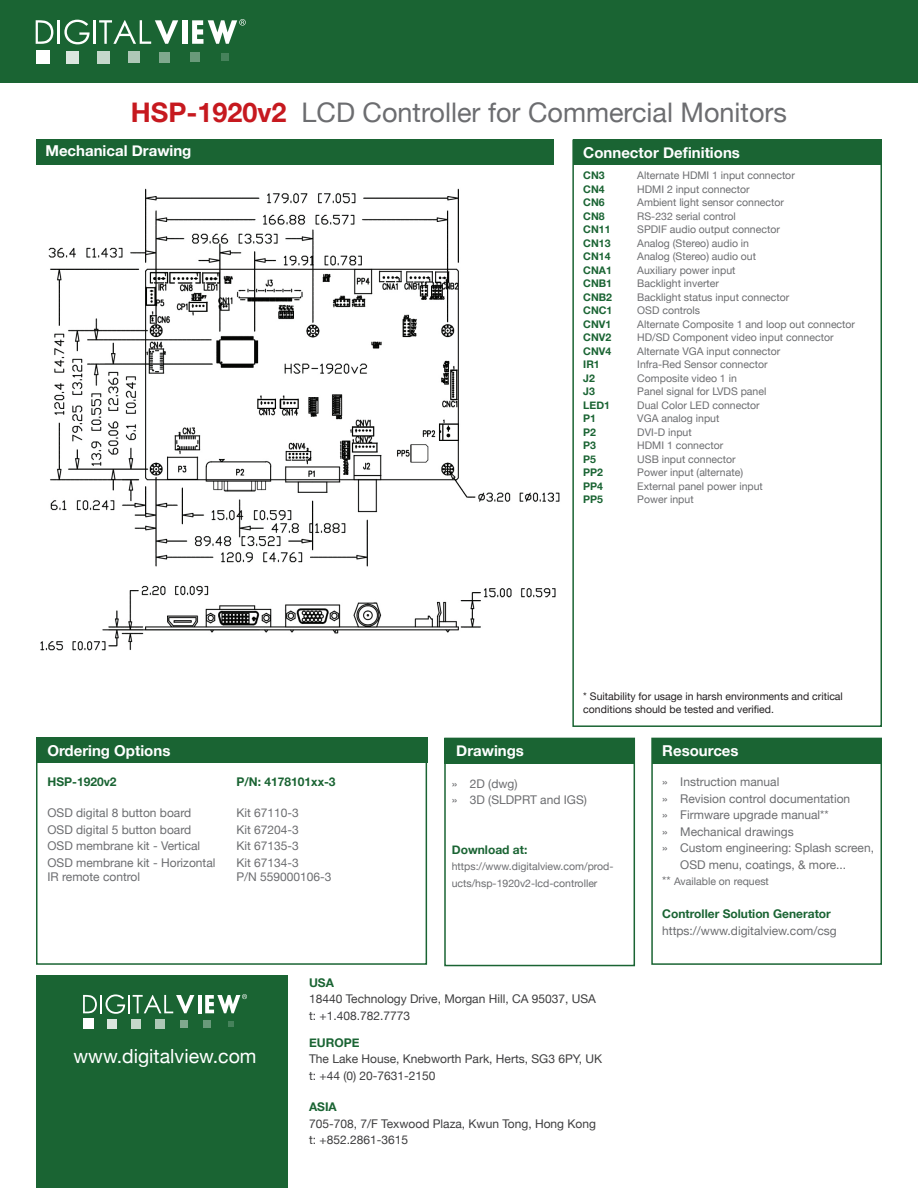
<style>
.page{position:relative;width:918px;height:1188px;background:#fff}
.page>*{position:absolute;margin:0;border:0;box-sizing:border-box;transform-origin:0 0}
.t1{font:27px "Helvetica Neue";color:#6c6d70}
.t2{font:19.5px "Helvetica Neue";color:#fff}
.t3{font:700 15px "Helvetica Neue";color:#fff}
.t4{font:12px/16.5px "Helvetica Neue";color:#6c6d70}
.t5{font:12px/16.5px "Helvetica Neue";color:#3e3e3f}
.t6{font:700 12px "Helvetica Neue";color:#1a6433}
.t7{font:10.5px/16.5px "Helvetica Neue";color:#6c6d70}
.t8{font:10.5px/12.6px "Helvetica Neue";color:#231f20}
.t9{font:700 10.5px "Helvetica Neue";color:#1a6433}
.s1{font-weight:700;color:#c6191f}
.s2{font-size:12px}
</style>
<div class="page">
<div style="left:572px;top:140px;width:310px;height:587px;border:2px solid #1a6433"></div>
<div style="left:574px;top:140px;width:308px;height:25px;background:#1a6433"></div>
<div style="left:444px;top:738px;width:191px;height:25px;background:#1a6433"></div>
<div style="left:653px;top:738px;width:229px;height:25px;background:#1a6433"></div>
<div style="left:36px;top:140px;width:517px;height:25px;background:#1a6433"></div>
<div style="left:36px;top:738px;width:391px;height:25px;background:#1a6433"></div>
<div style="left:444px;top:738px;width:191px;height:228px;border:2px solid #1a6433"></div>
<div style="left:651px;top:738px;width:231px;height:227px;border:2px solid #1a6433"></div>
<div style="left:36px;top:738px;width:391px;height:227px;border:2px solid #1a6433"></div>
<div style="left:36px;top:975px;width:252px;height:213px;background:#1a6433"></div>
<div style="left:83px;top:1019px;width:10px;height:10px;background:#fff"></div>
<div style="left:107px;top:1019px;width:10px;height:10px;background:#dbe7df"></div>
<div style="left:131px;top:1019px;width:10px;height:10px;background:#c5d8cb"></div>
<div style="left:155px;top:1019px;width:9px;height:9px;background:#aec8b7"></div>
<div style="left:180px;top:1020px;width:7px;height:8px;background:#80a98e"></div>
<div style="left:204px;top:1020px;width:7px;height:7px;background:#699a7a"></div>
<svg style="left:228px;top:1021px;width:6px;height:6px"></svg>
<svg style="left:83px;top:994px;width:111px;height:20px"></svg>
<hr style="left:198px;top:995px;width:4px;height:18px;background:#fff">
<svg style="left:205px;top:994px;width:42px;height:19px"></svg>
<div style="left:0;top:0;width:918px;height:82px;background:#1a6433"></div>
<div style="left:36px;top:51px;width:13px;height:13px;background:#fff"></div>
<div style="left:67px;top:51px;width:12px;height:13px;background:#dbe7df"></div>
<div style="left:97px;top:51px;width:13px;height:13px;background:#c5d8cb"></div>
<div style="left:128px;top:51px;width:12px;height:12px;background:#aec8b7"></div>
<div style="left:159px;top:52px;width:10px;height:10px;background:#80a98e"></div>
<div style="left:190px;top:52px;width:10px;height:10px;background:#699a7a"></div>
<div style="left:222px;top:54px;width:7px;height:7px;background:#46825b"></div>
<svg style="left:36px;top:20px;width:17px;height:24px"></svg>
<hr style="left:58px;top:20px;width:2px;height:24px;background:#fff">
<svg style="left:64px;top:20px;width:26px;height:24px"></svg>
<hr style="left:94px;top:20px;width:2px;height:24px;background:#fff">
<svg style="left:99px;top:20px;width:79px;height:24px"></svg>
<div style="left:182px;top:20px;width:6px;height:24px;background:#fff"></div>
<svg style="left:192px;top:19px;width:54px;height:25px"></svg>
<img style="left:40px;top:188px;width:520px;height:463px">
<h1 class="t1" style="left:131px;top:93px;width:658px"><span class="s1">HSP-1920v2</span> LCD Controller for Commercial Monitors</h1>
<h3 class="t3" style="left:45px;top:139px;width:148px">Mechanical Drawing</h3>
<h3 class="t3" style="left:583px;top:141px;width:158px">Connector Definitions</h3>
<p class="t9" style="left:583px;top:167px;width:23px">CN3</p>
<p class="t7" style="left:637px;top:168px;width:159px">Alternate HDMI 1 input connector</p>
<p class="t9" style="left:583px;top:181px;width:23px">CN4</p>
<p class="t7" style="left:637px;top:181px;width:114px">HDMI 2 input connector</p>
<p class="t9" style="left:583px;top:194px;width:23px">CN6</p>
<p class="t7" style="left:637px;top:195px;width:148px">Ambient light sensor connector</p>
<p class="t9" style="left:583px;top:208px;width:23px">CN8</p>
<p class="t7" style="left:637px;top:208px;width:100px">RS-232 serial control</p>
<p class="t9" style="left:583px;top:221px;width:29px">CN11</p>
<p class="t7" style="left:637px;top:222px;width:144px">SPDIF audio output connector</p>
<p class="t9" style="left:583px;top:235px;width:29px">CN13</p>
<p class="t7" style="left:637px;top:235px;width:113px">Analog (Stereo) audio in</p>
<p class="t9" style="left:583px;top:248px;width:29px">CN14</p>
<p class="t7" style="left:637px;top:249px;width:120px">Analog (Stereo) audio out</p>
<p class="t9" style="left:583px;top:262px;width:30px">CNA1</p>
<p class="t7" style="left:637px;top:262px;width:100px">Auxiliary power input</p>
<p class="t9" style="left:583px;top:275px;width:30px">CNB1</p>
<p class="t7" style="left:637px;top:276px;width:83px">Backlight inverter</p>
<p class="t9" style="left:583px;top:289px;width:30px">CNB2</p>
<p class="t7" style="left:637px;top:289px;width:154px">Backlight status input connector</p>
<p class="t9" style="left:583px;top:302px;width:31px">CNC1</p>
<p class="t7" style="left:637px;top:303px;width:64px">OSD controls</p>
<p class="t9" style="left:583px;top:316px;width:30px">CNV1</p>
<p class="t7" style="left:637px;top:316px;width:219px">Alternate Composite 1 and loop out connector</p>
<p class="t9" style="left:583px;top:329px;width:30px">CNV2</p>
<p class="t7" style="left:637px;top:330px;width:198px">HD/SD Component video input connector</p>
<p class="t9" style="left:583px;top:343px;width:30px">CNV4</p>
<p class="t7" style="left:637px;top:344px;width:145px">Alternate VGA input connector</p>
<p class="t9" style="left:583px;top:356px;width:18px">IR1</p>
<p class="t7" style="left:637px;top:357px;width:132px">Infra-Red Sensor connector</p>
<p class="t9" style="left:583px;top:370px;width:13px">J2</p>
<p class="t7" style="left:637px;top:371px;width:101px">Composite video 1 in</p>
<p class="t9" style="left:583px;top:383px;width:13px">J3</p>
<p class="t7" style="left:637px;top:384px;width:131px">Panel signal for LVDS panel</p>
<p class="t9" style="left:583px;top:397px;width:28px">LED1</p>
<p class="t7" style="left:637px;top:398px;width:124px">Dual Color LED connector</p>
<p class="t9" style="left:583px;top:410px;width:14px">P1</p>
<p class="t7" style="left:637px;top:411px;width:84px">VGA analog input</p>
<p class="t9" style="left:583px;top:424px;width:14px">P2</p>
<p class="t7" style="left:637px;top:425px;width:56px">DVI-D input</p>
<p class="t9" style="left:583px;top:437px;width:14px">P3</p>
<p class="t7" style="left:637px;top:438px;width:87px">HDMI 1 connector</p>
<p class="t9" style="left:583px;top:451px;width:14px">P5</p>
<p class="t7" style="left:637px;top:452px;width:100px">USB input connector</p>
<p class="t9" style="left:583px;top:464px;width:21px">PP2</p>
<p class="t7" style="left:637px;top:465px;width:107px">Power input (alternate)</p>
<p class="t9" style="left:583px;top:478px;width:21px">PP4</p>
<p class="t7" style="left:637px;top:479px;width:127px">External panel power input</p>
<p class="t9" style="left:583px;top:491px;width:21px">PP5</p>
<p class="t7" style="left:637px;top:492px;width:58px">Power input</p>
<p class="t8" style="left:583px;top:691px;width:261px">* Suitability for usage in harsh environments and critical conditions should be tested and verified.</p>
<h3 class="t3" style="left:47px;top:739px;width:125px">Ordering Options</h3>
<h3 class="t3" style="left:456px;top:739px;width:69px">Drawings</h3>
<h3 class="t3" style="left:662px;top:739px;width:78px">Resources</h3>
<p class="t6" style="left:48px;top:773px;width:71px">HSP-1920v2</p>
<p class="t6" style="left:237px;top:773px;width:101px">P/N: 4178101xx-3</p>
<p class="t4" style="left:48px;top:805px;width:145px">OSD digital 8 button board</p>
<p class="t4" style="left:237px;top:805px;width:64px">Kit 67110-3</p>
<p class="t4" style="left:48px;top:822px;width:145px">OSD digital 5 button board</p>
<p class="t4" style="left:237px;top:822px;width:64px">Kit 67204-3</p>
<p class="t4" style="left:48px;top:838px;width:154px">OSD membrane kit - Vertical</p>
<p class="t4" style="left:237px;top:838px;width:64px">Kit 67135-3</p>
<p class="t4" style="left:48px;top:855px;width:170px">OSD membrane kit - Horizontal</p>
<p class="t4" style="left:237px;top:855px;width:64px">Kit 67134-3</p>
<p class="t4" style="left:48px;top:869px;width:94px">IR remote control</p>
<p class="t4" style="left:237px;top:869px;width:97px">P/N 559000106-3</p>
<p class="t4" style="left:452px;top:776px;width:137px">» 2D (dwg)<br>» 3D (SLDPRT and IGS)</p>
<p class="t6" style="left:452px;top:840px;width:77px">Download at:</p>
<p class="t7" style="left:452px;top:859px;width:163px">https://www.digitalview.com/prod&shy;ucts/hsp-1920v2-lcd-controller</p>
<p class="t4" style="left:662px;top:774px;width:119px">» Instruction manual</p>
<p class="t4" style="left:662px;top:791px;width:190px">» Revision control documentation</p>
<p class="t4" style="left:662px;top:807px;width:168px">» Firmware upgrade manual**</p>
<p class="t4" style="left:662px;top:824px;width:133px">» Mechanical drawings</p>
<p class="t4" style="left:662px;top:840px;width:213px">» Custom engineering: Splash screen,</p>
<p class="t4" style="left:680px;top:857px;width:168px">OSD menu, coatings, &amp; more...</p>
<p class="t7" style="left:662px;top:874px;width:108px"><span class="s2">**</span> Available on request</p>
<p class="t6" style="left:662px;top:904px;width:170px">Controller Solution Generator</p>
<p class="t4" style="left:662px;top:923px;width:176px">https://www.digitalview.com/csg</p>
<h2 class="t2" style="left:74px;top:1042px;width:185px">www.digitalview.com</h2>
<p class="t6" style="left:309px;top:973px;width:26px">USA</p>
<p class="t5" style="left:309px;top:992px;width:289px">18440 Technology Drive, Morgan Hill, CA 95037, USA t: +1.408.782.7773</p>
<p class="t6" style="left:309px;top:1033px;width:52px">EUROPE</p>
<p class="t5" style="left:309px;top:1051px;width:295px">The Lake House, Knebworth Park, Herts, SG3 6PY, UK t: +44 (0) 20-7631-2150</p>
<p class="t6" style="left:309px;top:1097px;width:29px">ASIA</p>
<p class="t5" style="left:309px;top:1116px;width:288px">705-708, 7/F Texwood Plaza, Kwun Tong, Hong Kong t: +852.2861-3615</p>
</div>
